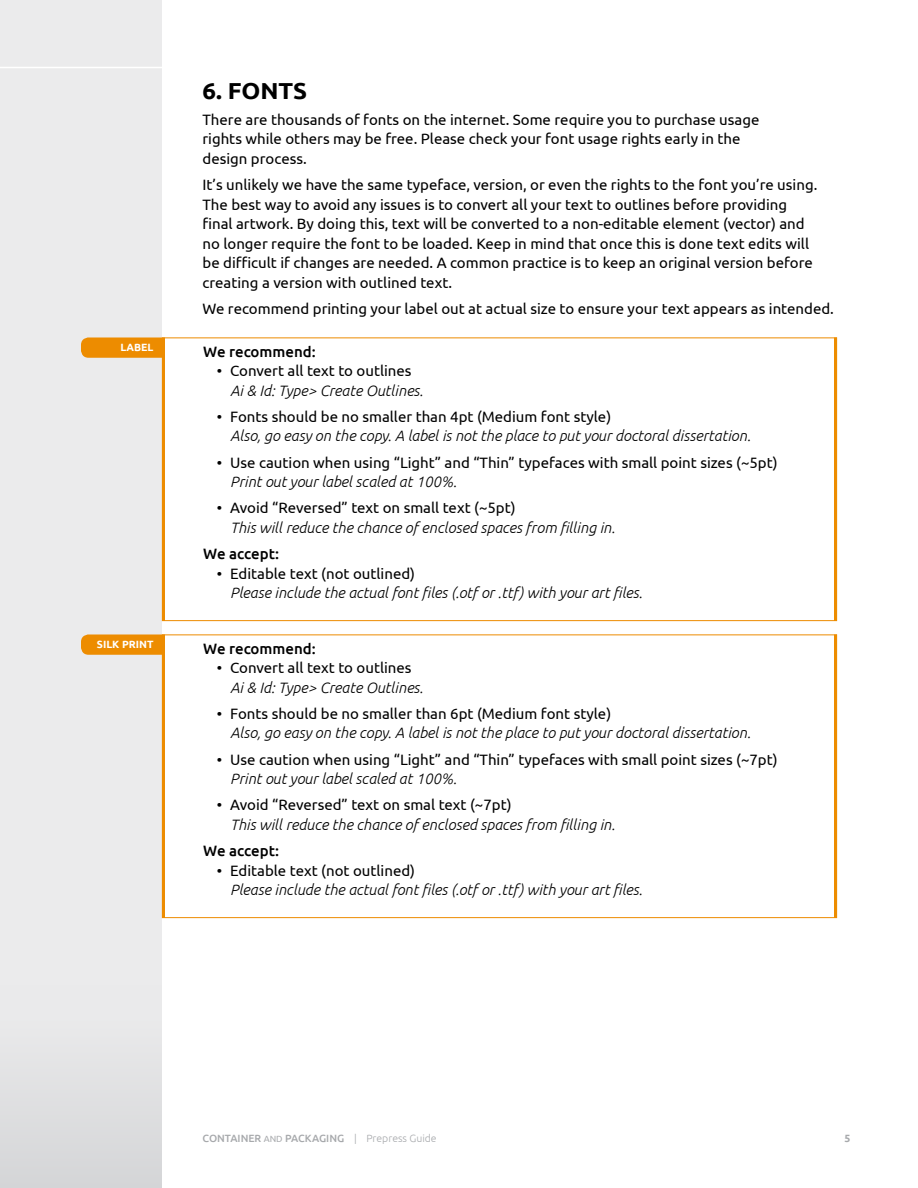
<style>
.page{position:relative;width:918px;height:1188px;background:#fff}
.page>*{position:absolute;margin:0;border:0;box-sizing:border-box;transform-origin:0 0}
.t1{font:700 23.1px "Ubuntu";color:#000;scale:1.04 1}
.t2{font:15px/19.5px "Ubuntu";color:#000}
.t3{font:italic 300 15px "Ubuntu";color:#000}
.t4{font:500 15px "Ubuntu";color:#000}
.t5{font:500 10.5px "Ubuntu";color:#a7a9ac}
.t6{font:700 10.5px "Ubuntu";color:#fff}
.t7{font:700 10.5px "Ubuntu";color:#a7a9ac}
.s1{font-weight:400;font-size:9px}
.s2{font-weight:300}
</style>
<div class="page">
<div style="left:0;top:0;width:162px;height:1188px;background:#ebebec"></div>
<hr style="left:0;top:67px;width:162px;height:1px;background:#fff">
<hr style="left:834px;top:338px;width:3px;height:283px;background:#ed8c00">
<hr style="left:834px;top:634px;width:3px;height:284px;background:#ed8c00">
<hr style="left:162px;top:338px;width:3px;height:283px;background:#ed8c00">
<hr style="left:162px;top:634px;width:3px;height:284px;background:#ed8c00">
<div style="left:81px;top:338px;width:81px;height:20px;background:#ed8c00"></div>
<svg style="left:81px;top:634px;width:81px;height:21px"></svg>
<div style="left:0;top:986px;width:162px;height:202px;background:#e6e7e8"></div>
<p class="t6" style="left:120px;top:341px;width:35px">LABEL</p>
<p class="t6" style="left:97px;top:638px;width:58px">SILK PRINT</p>
<h1 class="t1" style="left:202px;top:77px;width:102px">6. FONTS</h1>
<p class="t2" style="left:202px;top:109px;width:558px">There are thousands of fonts on the internet. Some require you to purchase usage rights while others may be free. Please check your font usage rights early in the design process.</p>
<p class="t2" style="left:202px;top:175px;width:616px">It’s unlikely we have the same typeface, version, or even the rights to the font you’re using.<br>The best way to avoid any issues is to convert all your text to outlines before providing final artwork. By doing this, text will be converted to a non-editable element (vector) and no longer require the font to be loaded. Keep in mind that once this is done text edits will be difficult if changes are needed. A common practice is to keep an original version before creating a version with outlined text.</p>
<p class="t2" style="left:202px;top:298px;width:633px">We recommend printing your label out at actual size to ensure your text appears as intended.</p>
<p class="t4" style="left:203px;top:342px;width:114px">We recommend:</p>
<p class="t2" style="left:217px;top:361px;width:196px">• Convert all text to outlines</p>
<p class="t3" style="left:230px;top:381px;width:195px">Ai &amp; Id: Type&gt; Create Outlines.</p>
<p class="t2" style="left:217px;top:406px;width:396px">• Fonts should be no smaller than 4pt (Medium font style)</p>
<p class="t3" style="left:230px;top:427px;width:522px">Also, go easy on the copy. A label is not the place to put your doctoral dissertation.</p>
<p class="t2" style="left:217px;top:452px;width:562px">• Use caution when using “Light” and “Thin” typefaces with small point sizes (~5pt)</p>
<p class="t3" style="left:230px;top:473px;width:228px">Print out your label scaled at 100%.</p>
<p class="t2" style="left:217px;top:498px;width:300px">• Avoid “Reversed” text on small text (~5pt)</p>
<p class="t3" style="left:230px;top:519px;width:386px">This will reduce the chance of enclosed spaces from filling in.</p>
<p class="t4" style="left:203px;top:544px;width:77px">We accept:</p>
<p class="t2" style="left:217px;top:563px;width:200px">• Editable text (not outlined)</p>
<p class="t3" style="left:230px;top:584px;width:414px">Please include the actual font files (.otf or .ttf) with your art files.</p>
<p class="t4" style="left:203px;top:639px;width:114px">We recommend:</p>
<p class="t2" style="left:217px;top:658px;width:196px">• Convert all text to outlines</p>
<p class="t3" style="left:230px;top:678px;width:195px">Ai &amp; Id: Type&gt; Create Outlines.</p>
<p class="t2" style="left:217px;top:703px;width:396px">• Fonts should be no smaller than 6pt (Medium font style)</p>
<p class="t3" style="left:230px;top:724px;width:522px">Also, go easy on the copy. A label is not the place to put your doctoral dissertation.</p>
<p class="t2" style="left:217px;top:749px;width:562px">• Use caution when using “Light” and “Thin” typefaces with small point sizes (~7pt)</p>
<p class="t3" style="left:230px;top:770px;width:228px">Print out your label scaled at 100%.</p>
<p class="t2" style="left:217px;top:795px;width:296px">• Avoid “Reversed” text on smal text (~7pt)</p>
<p class="t3" style="left:230px;top:816px;width:386px">This will reduce the chance of enclosed spaces from filling in.</p>
<p class="t4" style="left:203px;top:841px;width:77px">We accept:</p>
<p class="t2" style="left:217px;top:860px;width:200px">• Editable text (not outlined)</p>
<p class="t3" style="left:230px;top:881px;width:414px">Please include the actual font files (.otf or .ttf) with your art files.</p>
<p class="t5" style="left:202px;top:1132px;width:236px">CONTAINER <span class="s1">AND</span> PACKAGING <span class="s2">| Prepress Guide</span></p>
<p class="t7" style="left:845px;top:1132px;width:7px">5</p>
</div>
